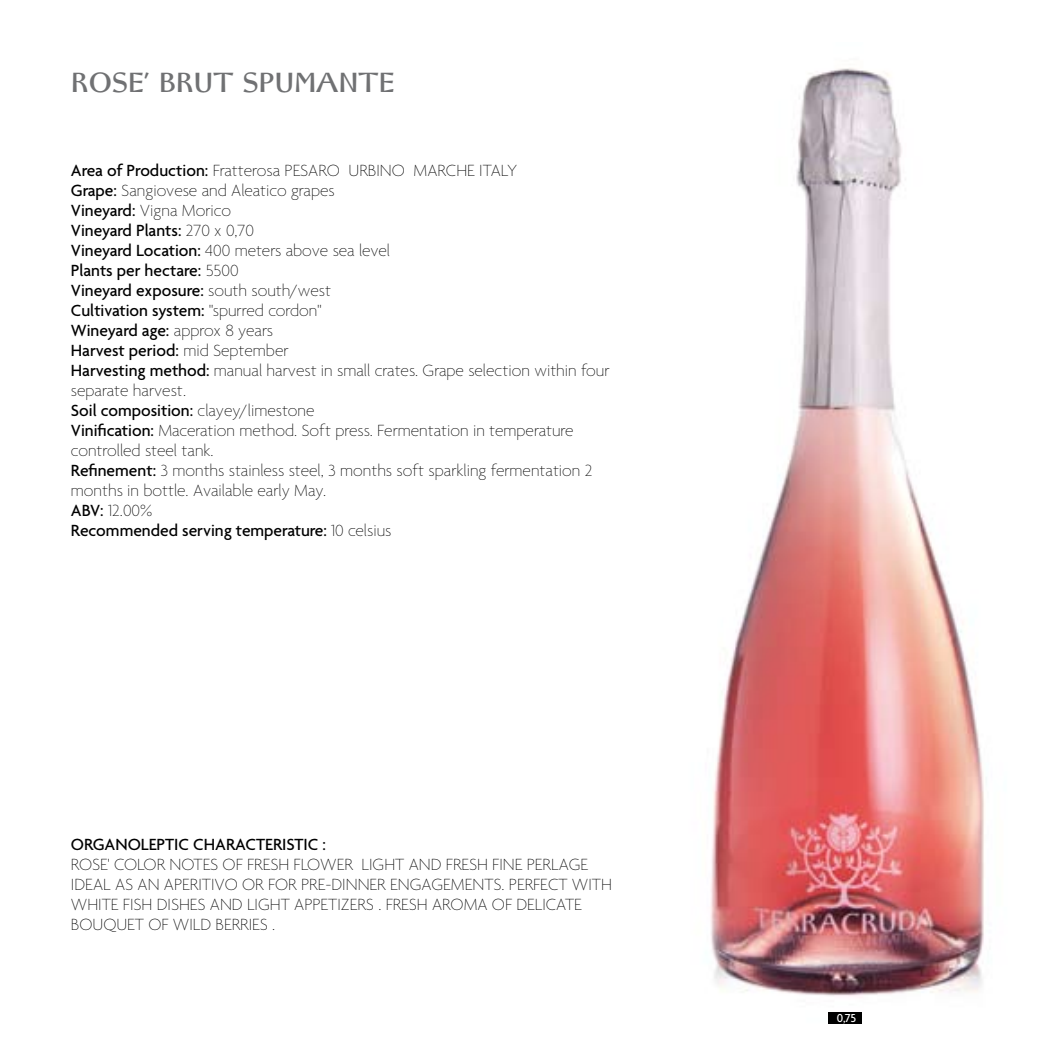
<style>
.page{position:relative;width:1056px;height:1063px;background:#fff}
.page>*{position:absolute;margin:0;border:0;box-sizing:border-box;transform-origin:0 0}
.t1{font:27.5px "Ghiberti";color:#707173}
.t2{font:100 17.5px/20px "Agenda";color:#000}
.t3{font:500 17.5px "Agenda";color:#000}
.t4{font:500 12.5px "Agenda";color:#fff}
.s1{font-weight:500}
</style>
<div class="page">
<img style="left:710px;top:68px;width:275px;height:956px">
<div style="left:828px;top:1012px;width:34px;height:11px;background:#000"></div>
<h1 class="t1" style="left:71px;top:66px;width:326px">ROSE' BRUT SPUMANTE</h1>
<p class="t2" style="left:71px;top:161px;width:540px"><span class="s1">Area of Production:</span> Fratterosa PESARO URBINO MARCHE ITALY<br><span class="s1">Grape:</span> Sangiovese and Aleatico grapes<br><span class="s1">Vineyard:</span> Vigna Morico<br><span class="s1">Vineyard Plants:</span> 270 x 0,70<br><span class="s1">Vineyard Location:</span> 400 meters above sea level<br><span class="s1">Plants per hectare:</span> 5500<br><span class="s1">Vineyard exposure:</span> south south/west<br><span class="s1">Cultivation system:</span> "spurred cordon"<br><span class="s1">Wineyard age:</span> approx 8 years<br><span class="s1">Harvest period:</span> mid September<br><span class="s1">Harvesting method:</span> manual harvest in small crates. Grape selection within four separate harvest.<br><span class="s1">Soil composition:</span> clayey/limestone<br><span class="s1">Vinification:</span> Maceration method. Soft press. Fermentation in temperature controlled steel tank.<br><span class="s1">Refinement:</span> 3 months stainless steel, 3 months soft sparkling fermentation 2 months in bottle. Available early May.<br><span class="s1">ABV:</span> 12.00%<br><span class="s1">Recommended serving temperature:</span> 10 celsius</p>
<p class="t3" style="left:71px;top:834px;width:25px">ORGAN</p>
<p class="t3" style="left:128px;top:834px;width:22px">OLEPTIC</p>
<p class="t3" style="left:193px;top:834px;width:10px">CHARACTERISTIC</p>
<p class="t3" style="left:322px;top:834px;width:5px">:</p>
<p class="t2" style="left:71px;top:855px;width:540px">ROSE' COLOR NOTES OF FRESH FLOWER LIGHT AND FRESH FINE PERLAGE IDEAL AS AN APERITIVO OR FOR PRE-DINNER ENGAGEMENTS. PERFECT WITH WHITE FISH DISHES AND LIGHT APPETIZERS . FRESH AROMA OF DELICATE BOUQUET OF WILD BERRIES .</p>
<p class="t4" style="left:837px;top:1010px;width:21px">0,75</p>
</div>
